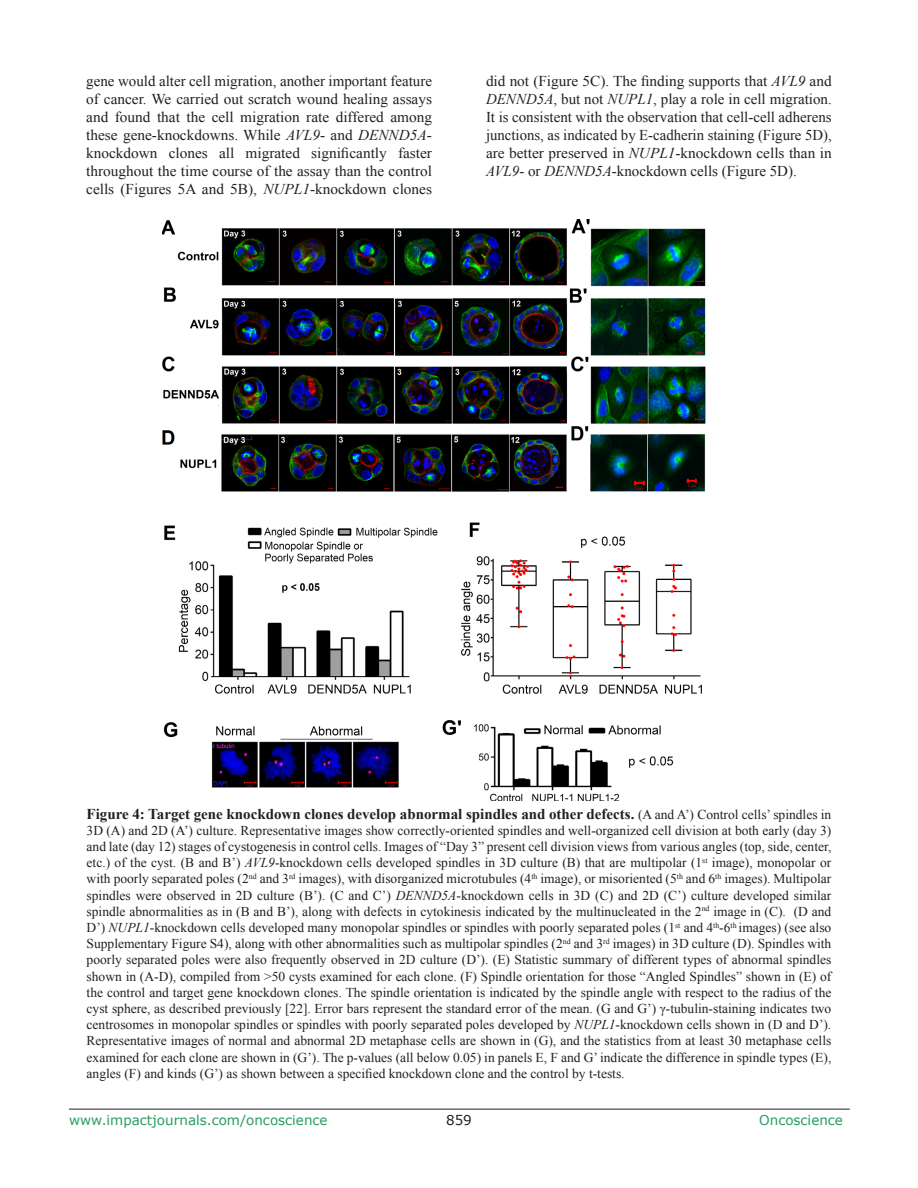
<style>
.page{position:relative;width:918px;height:1188px;background:#fff}
.page>*{position:absolute;margin:0;border:0;box-sizing:border-box;transform-origin:0 0}
.t1{font:15px/18px "Times New Roman";color:#221f22;text-align:justify}
.t2{font:700 15px "Times New Roman";color:#221f22}
.t3{font:13.5px/16.2px "Times New Roman";color:#221f22;text-align:justify}
.t4{font:13.5px "Verdana";color:#279c60}
.t5{font:13.5px "Verdana";color:#221f22}
.s1{font-style:italic}
.s2{font-weight:400;font-size:13.5px}
</style>
<div class="page">
<hr style="left:69px;top:1109px;width:781px;height:1px;background:#231f20">
<img style="left:163px;top:220px;width:543px;height:581px">
<p class="t1" style="left:86px;top:72px;width:347px">gene would alter cell migration, another important feature of cancer. We carried out scratch wound healing assays and found that the cell migration rate differed among these gene-knockdowns. While <span class="s1">AVL9</span>- and <span class="s1">DENND5A&shy;</span>knockdown clones all migrated significantly faster throughout the time course of the assay than the control cells (Figures 5A and 5B), <span class="s1">NUPL1</span>-knockdown clones</p>
<p class="t1" style="left:486px;top:72px;width:347px">did not (Figure 5C). The finding supports that <span class="s1">AVL9</span> and <span class="s1">DENND5A</span>, but not <span class="s1">NUPL1</span>, play a role in cell migration.<br>It is consistent with the observation that cell-cell adherens junctions, as indicated by E-cadherin staining (Figure 5D), are better preserved in <span class="s1">NUPL1</span>-knockdown cells than in <span class="s1">AVL9</span>- or <span class="s1">DENND5A</span>-knockdown cells (Figure 5D).</p>
<p class="t2" style="left:87px;top:803px;width:746px">Figure 4: Target gene knockdown clones develop abnormal spindles and other defects. <span class="s2">(A and A’) Control cells’ spindles in</span></p>
<p class="t3" style="left:87px;top:822px;width:746px">3D (A) and 2D (A’) culture. Representative images show correctly-oriented spindles and well-organized cell division at both early (day 3) and late (day 12) stages of cystogenesis in control cells. Images of “Day 3” present cell division views from various angles (top, side, center, etc.) of the cyst. (B and B’) <span class="s1">AVL9</span>-knockdown cells developed spindles in 3D culture (B) that are multipolar (1<sup>st</sup> image), monopolar or with poorly separated poles (2<sup>nd</sup> and 3<sup>rd</sup> images), with disorganized microtubules (4<sup>th</sup> image), or misoriented (5<sup>th</sup> and 6<sup>th</sup> images). Multipolar spindles were observed in 2D culture (B’). (C and C’) <span class="s1">DENND5A</span>-knockdown cells in 3D (C) and 2D (C’) culture developed similar spindle abnormalities as in (B and B’), along with defects in cytokinesis indicated by the multinucleated in the 2<sup>nd</sup> image in (C). (D and D’) <span class="s1">NUPL1</span>-knockdown cells developed many monopolar spindles or spindles with poorly separated poles (1<sup>st</sup> and 4<sup>th</sup>-6<sup>th</sup> images) (see also Supplementary Figure S4), along with other abnormalities such as multipolar spindles (2<sup>nd</sup> and 3<sup>rd</sup> images) in 3D culture (D). Spindles with poorly separated poles were also frequently observed in 2D culture (D’). (E) Statistic summary of different types of abnormal spindles shown in (A-D), compiled from &gt;50 cysts examined for each clone. (F) Spindle orientation for those “Angled Spindles” shown in (E) of the control and target gene knockdown clones. The spindle orientation is indicated by the spindle angle with respect to the radius of the cyst sphere, as described previously [22]. Error bars represent the standard error of the mean. (G and G’) γ-tubulin-staining indicates two centrosomes in monopolar spindles or spindles with poorly separated poles developed by <span class="s1">NUPL1</span>-knockdown cells shown in (D and D’).<br>Representative images of normal and abnormal 2D metaphase cells are shown in (G), and the statistics from at least 30 metaphase cells examined for each clone are shown in (G’). The p-values (all below 0.05) in panels E, F and G’ indicate the difference in spindle types (E), angles (F) and kinds (G’) as shown between a specified knockdown clone and the control by t-tests.</p>
<p class="t4" style="left:69px;top:1111px;width:260px">www.impactjournals.com/oncoscience</p>
<p class="t5" style="left:446px;top:1111px;width:27px">859</p>
<p class="t4" style="left:759px;top:1111px;width:85px">Oncoscience</p>
</div>
